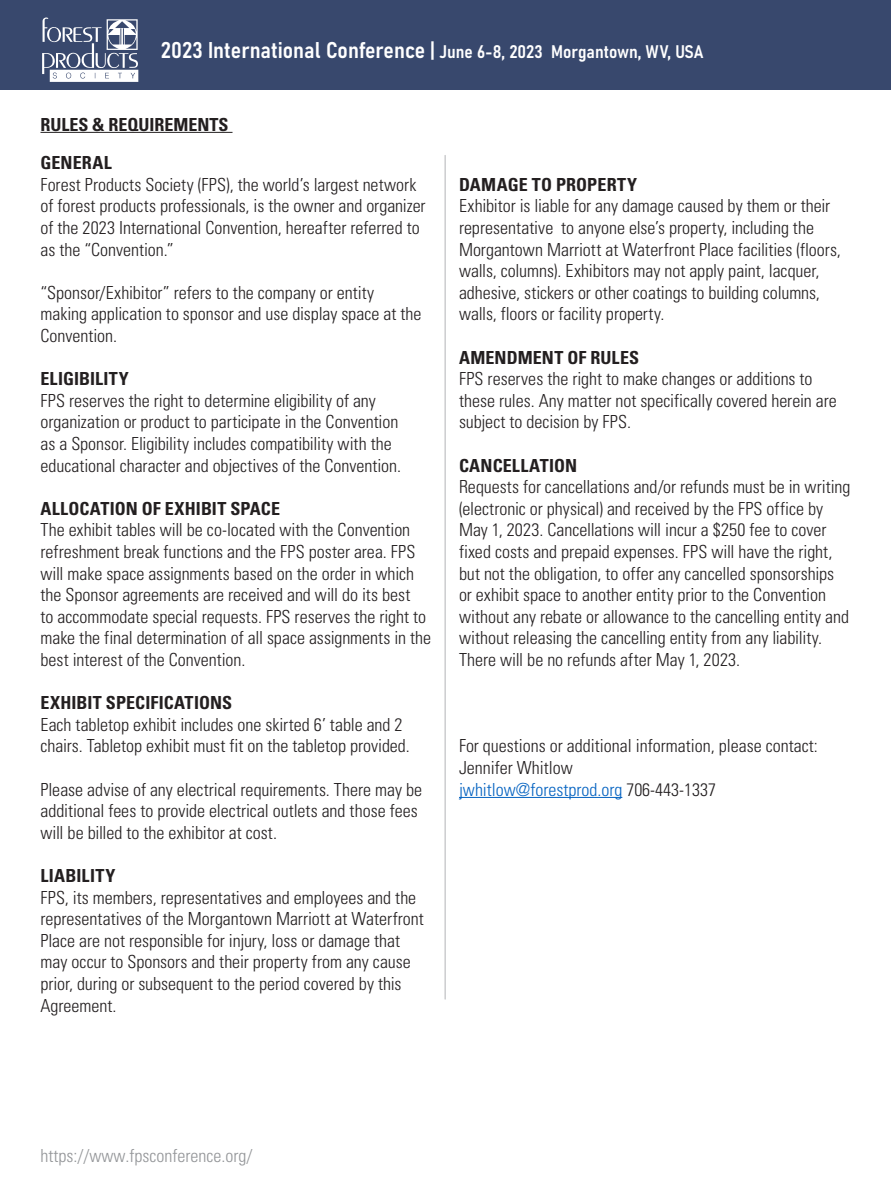
<style>
.page{position:relative;width:891px;height:1188px;background:#fff}
.page>*{position:absolute;margin:0;border:0;box-sizing:border-box;transform-origin:0 0}
.t1{font:300 condensed 18px/21.6px "Univers";color:#231f20}
.t2{font:700 condensed 18px "Univers";letter-spacing:.005em;color:#231f20}
.t3{font:18px "Bahnschrift";color:#fff}
.t4{font:300 condensed 18px "Univers";color:#939598}
.s1{font-size:22.5px}
.s2{font-size:21px}
.s3{color:#0563c1}
</style>
<div class="page">
<hr style="left:459px;top:797px;width:163px;height:1px;background:#0563c1">
<div style="left:0;top:0;width:891px;height:90px;background:#38486d"></div>
<hr style="left:40px;top:132px;width:193px;height:1px;background:#231f20">
<hr style="left:445px;top:155px;width:1px;height:844px;background:#b2b3b7">
<svg style="left:42px;top:18px;width:96px;height:64px"></svg>
<p class="t3" style="left:161px;top:38px;width:544px"><span class="s1">2023 International Conference</span> <span class="s2">|</span> June 6-8, 2023 Morgantown, WV, USA</p>
<p class="t2" style="left:40px;top:113px;width:190px">RULES &amp; REQUIREMENTS</p>
<p class="t2" style="left:40px;top:152px;width:73px">GENERAL</p>
<p class="t1" style="left:40px;top:174px;width:387px">Forest Products Society (FPS), the world’s largest network of forest products professionals, is the owner and organizer of the 2023 International Convention, hereafter referred to as the “Convention.”</p>
<p class="t1" style="left:40px;top:282px;width:383px">“Sponsor/Exhibitor” refers to the company or entity making application to sponsor and use display space at the<br>Convention.</p>
<p class="t2" style="left:40px;top:368px;width:90px">ELIGIBILITY</p>
<p class="t1" style="left:40px;top:390px;width:362px">FPS reserves the right to determine eligibility of any organization or product to participate in the Convention as a Sponsor. Eligibility includes compatibility with the educational character and objectives of the Convention.</p>
<p class="t2" style="left:40px;top:497px;width:241px">ALLOCATION OF EXHIBIT SPACE</p>
<p class="t1" style="left:40px;top:519px;width:392px">The exhibit tables will be co-located with the Convention refreshment break functions and the FPS poster area. FPS will make space assignments based on the order in which the Sponsor agreements are received and will do its best<br>to accommodate special requests. FPS reserves the right to make the final determination of all space assignments in the best interest of the Convention.</p>
<p class="t2" style="left:40px;top:692px;width:193px">EXHIBIT SPECIFICATIONS</p>
<p class="t1" style="left:40px;top:714px;width:371px">Each tabletop exhibit includes one skirted 6’ table and 2 chairs. Tabletop exhibit must fit on the tabletop provided.</p>
<p class="t1" style="left:40px;top:779px;width:383px">Please advise of any electrical requirements. There may be additional fees to provide electrical outlets and those fees will be billed to the exhibitor at cost.</p>
<p class="t2" style="left:40px;top:865px;width:76px">LIABILITY</p>
<p class="t1" style="left:40px;top:887px;width:385px">FPS, its members, representatives and employees and the representatives of the Morgantown Marriott at Waterfront Place are not responsible for injury, loss or damage that may occur to Sponsors and their property from any cause prior, during or subsequent to the period covered by this Agreement.</p>
<p class="t2" style="left:459px;top:173px;width:180px">DAMAGE TO PROPERTY</p>
<p class="t1" style="left:459px;top:195px;width:383px">Exhibitor is liable for any damage caused by them or their representative to anyone else’s property, including the Morgantown Marriott at Waterfront Place facilities (floors, walls, columns). Exhibitors may not apply paint, lacquer, adhesive, stickers or other coatings to building columns, walls, floors or facility property.</p>
<p class="t2" style="left:459px;top:346px;width:182px">AMENDMENT OF RULES</p>
<p class="t1" style="left:459px;top:368px;width:379px">FPS reserves the right to make changes or additions to these rules. Any matter not specifically covered herein are subject to decision by FPS.</p>
<p class="t2" style="left:459px;top:454px;width:120px">CANCELLATION</p>
<p class="t1" style="left:459px;top:476px;width:393px">Requests for cancellations and/or refunds must be in writing (electronic or physical) and received by the FPS office by May 1, 2023. Cancellations will incur a $250 fee to cover fixed costs and prepaid expenses. FPS will have the right, but not the obligation, to offer any cancelled sponsorships or exhibit space to another entity prior to the Convention without any rebate or allowance to the cancelling entity and without releasing the cancelling entity from any liability.<br>There will be no refunds after May 1, 2023.</p>
<p class="t1" style="left:459px;top:735px;width:360px">For questions or additional information, please contact:<br>Jennifer Whitlow<br><span class="s3">jwhitlow@forestprod.org</span> 706-443-1337</p>
<p class="t4" style="left:40px;top:1145px;width:213px">https://www.fpsconference.org/</p>
</div>
